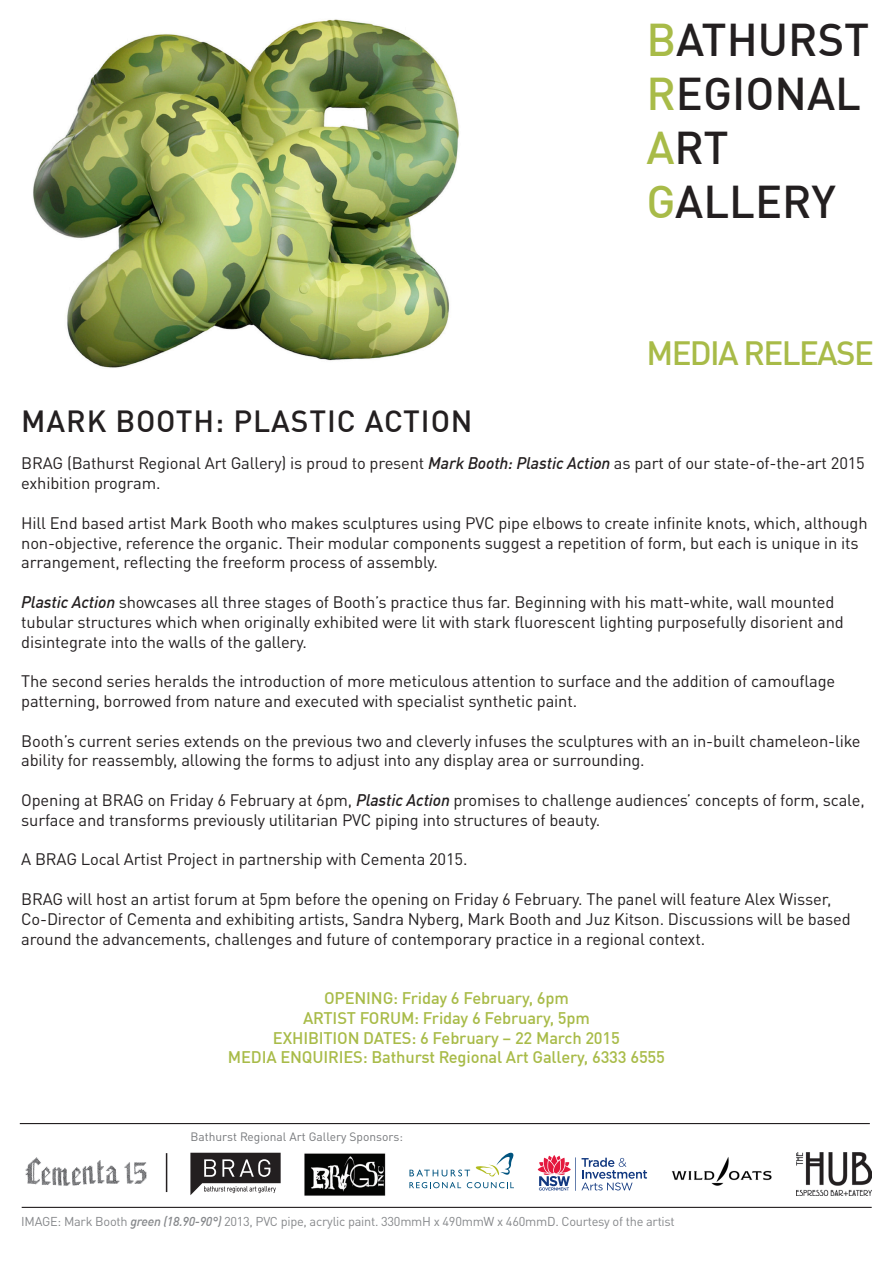
<style>
.page{position:relative;width:893px;height:1263px;background:#fff}
.page>*{position:absolute;margin:0;border:0;box-sizing:border-box;transform-origin:0 0}
.t1{font:500 45px "DIN Offc";color:#231f20}
.t2{font:500 33px "DIN Offc";letter-spacing:-.05em;color:#a8bb48}
.t3{font:500 30px "DIN Offc";letter-spacing:.03em;color:#231f20}
.t4{font:16.5px/19.8px "DINOT";letter-spacing:-.01em;color:#231f20}
.t5{font:500 16.5px "DIN Offc";letter-spacing:-.01em;color:#a8bb48}
.t6{font:12.75px "DINOT";letter-spacing:-.02em;color:#86888b}
.t7{font:12px "DINOT";color:#76787b}
.s1{color:#a8bb48}
.s2{font-family:"DIN Offc";font-weight:500;font-style:italic}
</style>
<div class="page">
<hr style="left:22px;top:1207px;width:850px;height:1px;background:#231f20">
<hr style="left:20px;top:1123px;width:850px;height:1px;background:#231f20">
<svg style="left:409px;top:1153px;width:105px;height:35px"></svg>
<svg style="left:190px;top:1153px;width:91px;height:42px"></svg>
<svg style="left:537px;top:1155px;width:110px;height:36px"></svg>
<hr style="left:166px;top:1153px;width:1px;height:39px;background:#231f20">
<img style="left:304px;top:1153px;width:82px;height:43px">
<img style="left:796px;top:1152px;width:76px;height:43px">
<img style="left:671px;top:1157px;width:101px;height:29px">
<img style="left:25px;top:1157px;width:122px;height:29px">
<img style="left:33px;top:19px;width:427px;height:349px">
<p class="t1" style="left:646px;top:11px;width:224px"><span class="s1">B</span>ATHURST</p>
<p class="t1" style="left:646px;top:65px;width:216px"><span class="s1">R</span>EGIONAL</p>
<p class="t1" style="left:646px;top:119px;width:84px"><span class="s1">A</span>RT</p>
<p class="t1" style="left:646px;top:173px;width:191px"><span class="s1">G</span>ALLERY</p>
<p class="t2" style="left:646px;top:332px;width:229px">MEDIA RELEASE</p>
<p class="t3" style="left:21px;top:402px;width:453px">MARK BOOTH: PLASTIC ACTION</p>
<p class="t4" style="left:21px;top:453px;width:845px">BRAG (Bathurst Regional Art Gallery) is proud to present <span class="s2">Mark Booth: Plastic Action</span> as part of our state-of-the-art 2015 exhibition program.</p>
<p class="t4" style="left:21px;top:513px;width:848px">Hill End based artist Mark Booth who makes sculptures using PVC pipe elbows to create infinite knots, which, although non-objective, reference the organic. Their modular components suggest a repetition of form, but each is unique in its arrangement, reflecting the freeform process of assembly.</p>
<p class="t4" style="left:21px;top:592px;width:824px"><span class="s2">Plastic Action</span> showcases all three stages of Booth’s practice thus far. Beginning with his matt-white, wall mounted tubular structures which when originally exhibited were lit with stark fluorescent lighting purposefully disorient and disintegrate into the walls of the gallery.</p>
<p class="t4" style="left:21px;top:671px;width:815px">The second series heralds the introduction of more meticulous attention to surface and the addition of camouflage patterning, borrowed from nature and executed with specialist synthetic paint.</p>
<p class="t4" style="left:21px;top:730px;width:841px">Booth’s current series extends on the previous two and cleverly infuses the sculptures with an in-built chameleon-like ability for reassembly, allowing the forms to adjust into any display area or surrounding.</p>
<p class="t4" style="left:21px;top:790px;width:845px">Opening at BRAG on Friday 6 February at 6pm, <span class="s2">Plastic Action</span> promises to challenge audiences’ concepts of form, scale, surface and transforms previously utilitarian PVC piping into structures of beauty.</p>
<p class="t4" style="left:21px;top:849px;width:448px">A BRAG Local Artist Project in partnership with Cementa 2015.</p>
<p class="t4" style="left:21px;top:889px;width:831px">BRAG will host an artist forum at 5pm before the opening on Friday 6 February. The panel will feature Alex Wisser,<br>Co-Director of Cementa and exhibiting artists, Sandra Nyberg, Mark Booth and Juz Kitson. Discussions will be based around the advancements, challenges and future of contemporary practice in a regional context.</p>
<p class="t5" style="left:324px;top:987px;width:246px">OPENING: Friday 6 February, 6pm</p>
<p class="t5" style="left:303px;top:1007px;width:288px">ARTIST FORUM: Friday 6 February, 5pm</p>
<p class="t5" style="left:273px;top:1027px;width:349px">EXHIBITION DATES: 6 February – 22 March 2015</p>
<p class="t5" style="left:228px;top:1047px;width:439px">MEDIA ENQUIRIES: Bathurst Regional Art Gallery, 6333 6555</p>
<p class="t7" style="left:190px;top:1129px;width:214px">Bathurst Regional Art Gallery Sponsors:</p>
<p class="t6" style="left:21px;top:1213px;width:655px">IMAGE: Mark Booth <span class="s2">green (18.90-90°)</span> 2013, PVC pipe, acrylic paint. 330mmH x 490mmW x 460mmD. Courtesy of the artist</p>
</div>
